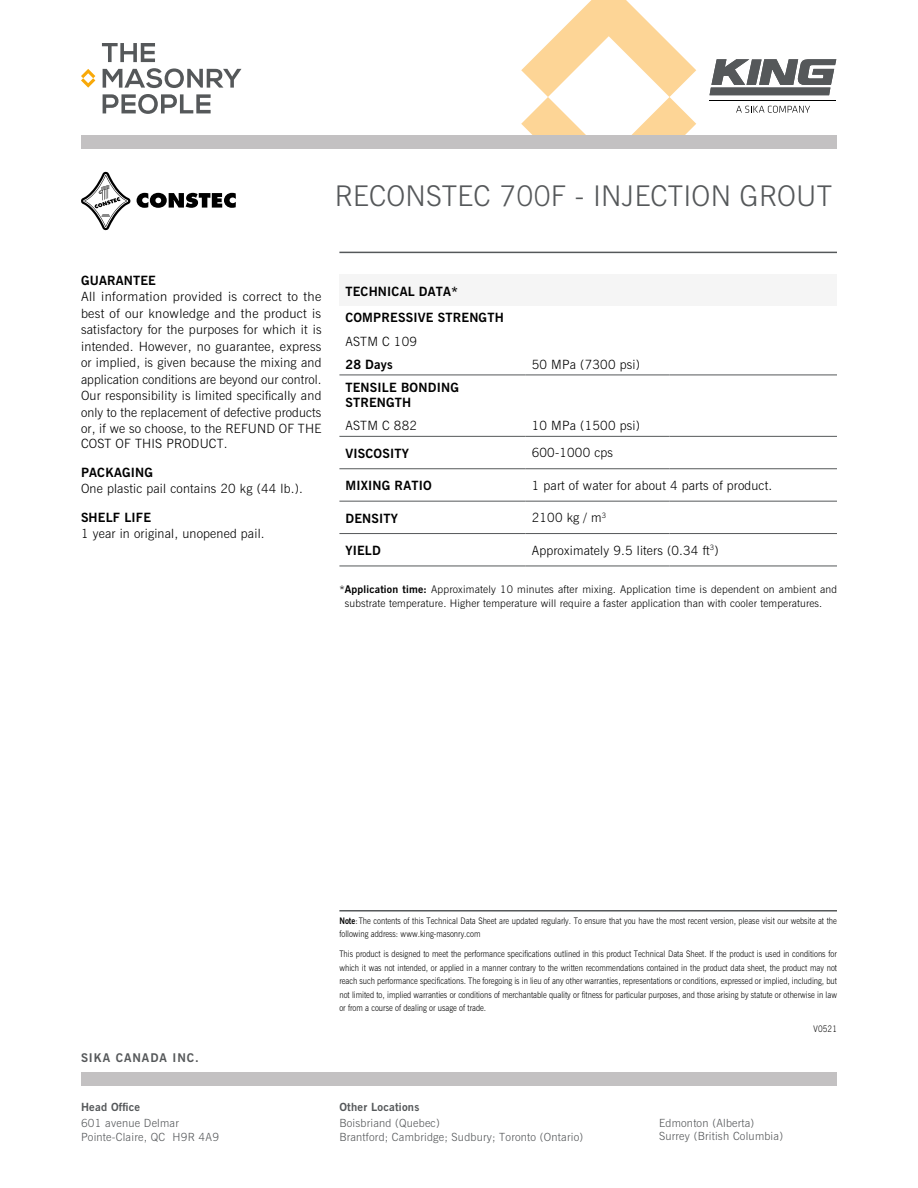
<style>
.page{position:relative;width:918px;height:1188px;background:#fff}
.page>*{position:absolute;margin:0;border:0;box-sizing:border-box;transform-origin:0 0}
.t1{font:300 28.5px "News Gothic BT";letter-spacing:.01em;color:#55585a}
.t2{font:300 12.75px/16.5px "News Gothic BT";letter-spacing:.015em;color:#000;text-align:justify}
.t3{font:700 12.75px/26.8px "News Gothic BT";letter-spacing:.015em;color:#000}
.t4{font:700 12px "News Gothic BT";letter-spacing:.08em;color:#55585a}
.t5{font:300 11.25px/13.5px "News Gothic BT";letter-spacing:.02em;color:#55585a}
.t6{font:700 11.25px "News Gothic BT";letter-spacing:.02em;color:#55585a}
.t7{font:300 10.5px/13.5px "News Gothic BT";letter-spacing:.015em;color:#000}
.t8{font:300 9px/13.5px "News Gothic BT";color:#000;scale:.87 1}
.s1{font-weight:700}
</style>
<div class="page">
<hr style="left:339px;top:252px;width:498px;height:1px;background:#55585a">
<svg style="left:521px;top:0;width:175px;height:135px"></svg>
<div style="left:81px;top:135px;width:756px;height:14px;background:#c3c1c2"></div>
<svg style="left:103px;top:68px;width:138px;height:20px"></svg>
<svg style="left:103px;top:94px;width:108px;height:20px"></svg>
<svg style="left:102px;top:43px;width:53px;height:19px"></svg>
<svg style="left:81px;top:69px;width:14px;height:19px"></svg>
<svg style="left:736px;top:106px;width:74px;height:7px"></svg>
<svg style="left:710px;top:59px;width:126px;height:36px"></svg>
<hr style="left:710px;top:101px;width:126px;height:1px;background:#000">
<svg style="left:137px;top:193px;width:99px;height:15px"></svg>
<svg style="left:81px;top:172px;width:50px;height:58px"></svg>
<div style="left:81px;top:1072px;width:756px;height:14px;background:#c3c1c2"></div>
<hr style="left:339px;top:910px;width:498px;height:2px;background:#55585a">
<div style="left:339px;top:275px;width:498px;height:31px;background:#f5f5f5"></div>
<hr style="left:339px;top:375px;width:187px;height:1px;background:#55585a">
<hr style="left:339px;top:436px;width:187px;height:1px;background:#55585a">
<hr style="left:339px;top:468px;width:187px;height:1px;background:#55585a">
<hr style="left:339px;top:501px;width:187px;height:1px;background:#55585a">
<hr style="left:339px;top:533px;width:187px;height:1px;background:#55585a">
<hr style="left:339px;top:566px;width:187px;height:1px;background:#55585a">
<hr style="left:526px;top:375px;width:143px;height:1px;background:#55585a">
<hr style="left:526px;top:436px;width:143px;height:1px;background:#55585a">
<hr style="left:669px;top:436px;width:168px;height:1px;background:#55585a">
<hr style="left:526px;top:468px;width:143px;height:1px;background:#55585a">
<hr style="left:669px;top:468px;width:168px;height:1px;background:#55585a">
<hr style="left:526px;top:501px;width:143px;height:1px;background:#55585a">
<hr style="left:669px;top:501px;width:168px;height:1px;background:#55585a">
<hr style="left:526px;top:533px;width:143px;height:1px;background:#55585a">
<hr style="left:669px;top:533px;width:168px;height:1px;background:#55585a">
<hr style="left:526px;top:566px;width:143px;height:1px;background:#55585a">
<hr style="left:669px;top:566px;width:168px;height:1px;background:#55585a">
<hr style="left:669px;top:375px;width:168px;height:1px;background:#55585a">
<h1 class="t1" style="left:335px;top:178px;width:499px">RECONSTEC 700F - INJECTION GROUT</h1>
<h2 class="t3" style="left:81px;top:267px;width:76px">GUARANTEE</h2>
<p class="t2" style="left:81px;top:289px;width:242px">All information provided is correct to the best of our knowledge and the product is satisfactory for the purposes for which it is intended. However, no guarantee, express or implied, is given because the mixing and application conditions are beyond our control.<br>Our responsibility is limited specifically and only to the replacement of defective products or, if we so choose, to the REFUND OF THE</p>
<h2 class="t2" style="left:81px;top:436px;width:148px">COST OF THIS PRODUCT.</h2>
<h2 class="t3" style="left:81px;top:459px;width:73px">PACKAGING</h2>
<h2 class="t2" style="left:81px;top:481px;width:223px">One plastic pail contains 20 kg (44 lb.).</h2>
<h2 class="t3" style="left:81px;top:504px;width:72px">SHELF LIFE</h2>
<h2 class="t2" style="left:81px;top:526px;width:185px">1 year in original, unopened pail.</h2>
<h2 class="t3" style="left:345px;top:278px;width:160px">TECHNICAL DATA*<br>COMPRESSIVE STRENGTH</h2>
<h2 class="t2" style="left:345px;top:333px;width:73px">ASTM C 109</h2>
<h2 class="t3" style="left:345px;top:351px;width:49px">28 Days</h2>
<h2 class="t2" style="left:532px;top:356px;width:110px">50 MPa (7300 psi)</h2>
<h2 class="t3" style="left:345px;top:379px;width:115px;line-height:15px">TENSILE BONDING<br>STRENGTH</h2>
<h2 class="t2" style="left:345px;top:417px;width:73px">ASTM C 882</h2>
<h2 class="t2" style="left:532px;top:417px;width:110px">10 MPa (1500 psi)</h2>
<h2 class="t3" style="left:345px;top:440px;width:65px">VISCOSITY</h2>
<h2 class="t2" style="left:532px;top:445px;width:83px">600-1000 cps</h2>
<h2 class="t3" style="left:345px;top:472px;width:88px">MIXING RATIO</h2>
<h2 class="t2" style="left:532px;top:477px;width:242px">1 part of water for about 4 parts of product.</h2>
<h2 class="t3" style="left:345px;top:504px;width:54px">DENSITY</h2>
<h2 class="t2" style="left:532px;top:509px;width:76px">2100 kg / m<sup>3</sup></h2>
<h2 class="t3" style="left:345px;top:537px;width:37px">YIELD</h2>
<h2 class="t2" style="left:532px;top:542px;width:188px">Approximately 9.5 liters (0.34 ft<sup>3</sup>)</h2>
<p class="t7" style="left:345px;top:583px;width:494px;text-indent:-5px">*<span class="s1">Application time:</span> Approximately 10 minutes after mixing. Application time is dependent on ambient and substrate temperature. Higher temperature will require a faster application than with cooler temperatures.</p>
<h3 class="t4" style="left:81px;top:1051px;width:119px">SIKA CANADA INC.</h3>
<p class="t6" style="left:81px;top:1100px;width:61px">Head Office</p>
<p class="t5" style="left:81px;top:1116px;width:140px">601 avenue Delmar<br>Pointe-Claire, QC H9R 4A9</p>
<p class="t8" style="left:339px;top:914px;width:573px"><span class="s1">Note</span>:The contents of this Technical Data Sheet are updated regularly. To ensure that you have the most recent version, please visit our website at the following address: www.king-masonry.com</p>
<p class="t8" style="left:339px;top:947px;width:574px;text-align:justify">This product is designed to meet the performance specifications outlined in this product Technical Data Sheet. If the product is used in conditions for which it was not intended, or applied in a manner contrary to the written recommendations contained in the product data sheet, the product may not reach such performance specifications. The foregoing is in lieu of any other warranties, representations or conditions, expressed or implied, including, but not limited to, implied warranties or conditions of merchantable quality or fitness for particular purposes, and those arising by statute or otherwise in law or from a course of dealing or usage of trade.</p>
<p class="t8" style="left:814px;top:1022px;width:28px">V0521</p>
<p class="t6" style="left:339px;top:1100px;width:81px">Other Locations</p>
<p class="t5" style="left:339px;top:1116px;width:245px">Boisbriand (Quebec)<br>Brantford; Cambridge; Sudbury; Toronto (Ontario)</p>
<p class="t5" style="left:659px;top:1116px;width:126px">Edmonton (Alberta)<br>Surrey (British Columbia)</p>
</div>
